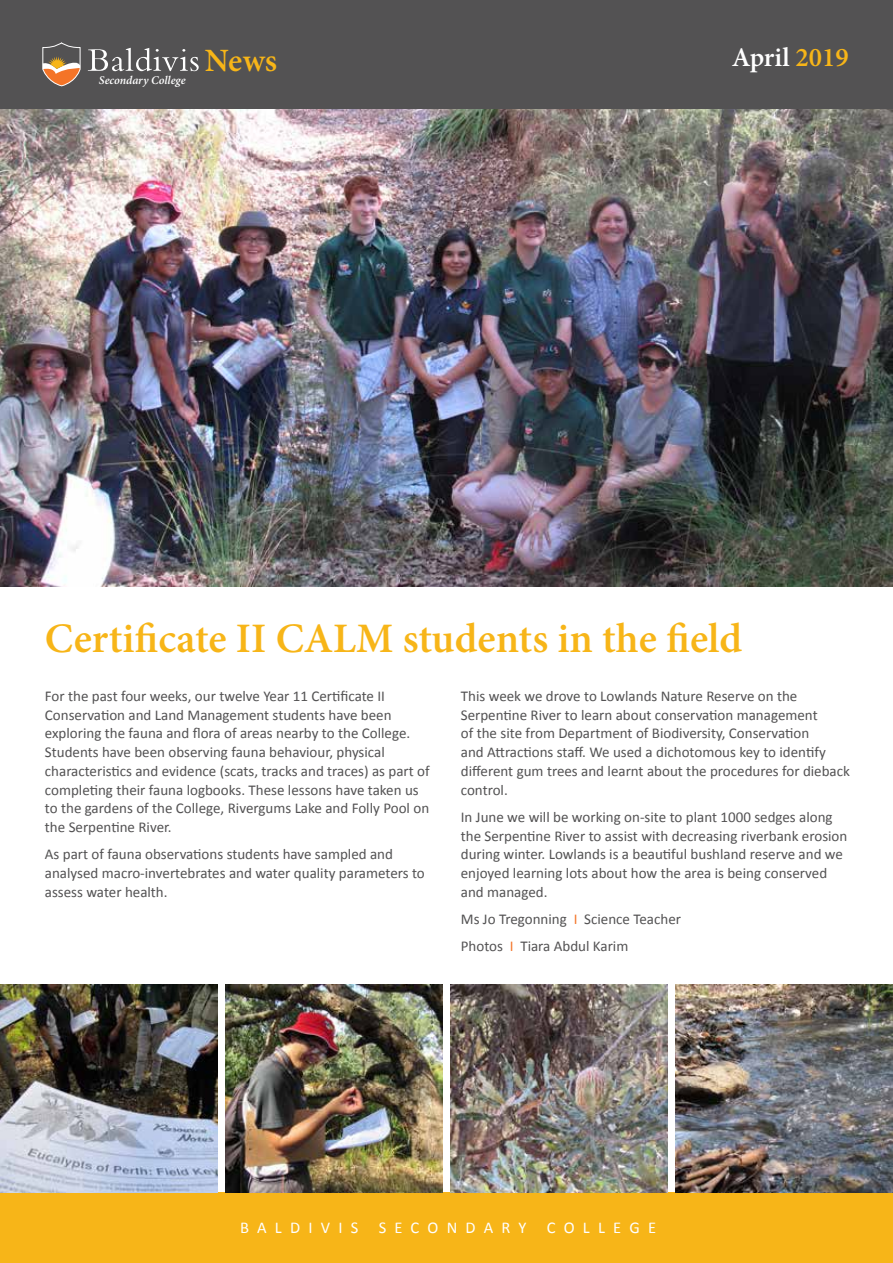
<style>
.page{position:relative;width:893px;height:1263px;background:#fff}
.page>*{position:absolute;margin:0;border:0;box-sizing:border-box;transform-origin:0 0}
.t1{font:600 42px "Minion Pro";color:#f7b518}
.t2{font:600 32.55px "Minion Pro";color:#f7b518}
.t3{font:600 27px "Minion Pro";color:#fff}
.t4{font:16.5px "Calibri";letter-spacing:.5em;color:#fff}
.t5{font:15px/18.8px "Calibri";color:#535253}
.t6{font:italic 600 11.85px "Minion Pro";letter-spacing:-.005em;color:#fff}
.s1{color:#f7b518}
.s2{color:#f47427}
</style>
<div class="page">
<div style="left:0;top:1193px;width:893px;height:70px;background:#f7b518"></div>
<div style="left:0;top:0;width:893px;height:111px;background:#535253"></div>
<svg style="left:42px;top:42px;width:39px;height:44px"></svg>
<svg style="left:88px;top:48px;width:111px;height:23px"></svg>
<img style="left:0;top:109px;width:893px;height:478px">
<img style="left:0;top:984px;width:217px;height:209px">
<img style="left:450px;top:984px;width:218px;height:209px">
<img style="left:225px;top:984px;width:218px;height:209px">
<img style="left:676px;top:984px;width:217px;height:209px">
<p class="t6" style="left:99px;top:72px;width:88px">Secondary College</p>
<h2 class="t2" style="left:205px;top:38px;width:74px">News</h2>
<h3 class="t3" style="left:732px;top:39px;width:119px">April <span class="s1">2019</span></h3>
<h1 class="t1" style="left:45px;top:610px;width:699px">Certificate II CALM students in the field</h1>
<p class="t5" style="left:45px;top:687px;width:386px">For the past four weeks, our twelve Year 11 Certificate II Conservation and Land Management students have been exploring the fauna and flora of areas nearby to the College.<br>Students have been observing fauna behaviour, physical characteristics and evidence (scats, tracks and traces) as part of completing their fauna logbooks. These lessons have taken us to the gardens of the College, Rivergums Lake and Folly Pool on the Serpentine River.</p>
<p class="t5" style="left:45px;top:845px;width:381px">As part of fauna observations students have sampled and analysed macro-invertebrates and water quality parameters to assess water health.</p>
<p class="t5" style="left:461px;top:687px;width:391px">This week we drove to Lowlands Nature Reserve on the Serpentine River to learn about conservation management<br>of the site from Department of Biodiversity, Conservation<br>and Attractions staff. We used a dichotomous key to identify different gum trees and learnt about the procedures for dieback control.</p>
<p class="t5" style="left:461px;top:808px;width:388px">In June we will be working on-site to plant 1000 sedges along the Serpentine River to assist with decreasing riverbank erosion during winter. Lowlands is a beautiful bushland reserve and we enjoyed learning lots about how the area is being conserved and managed.</p>
<p class="t5" style="left:461px;top:906px;width:222px;line-height:27.3px">Ms Jo Tregonning <span class="s2">I</span> Science Teacher<br>Photos <span class="s2">I</span> Tiara Abdul Karim</p>
<p class="t4" style="left:240px;top:1217px;width:418px">BALDIVIS SECONDARY COLLEGE</p>
</div>
